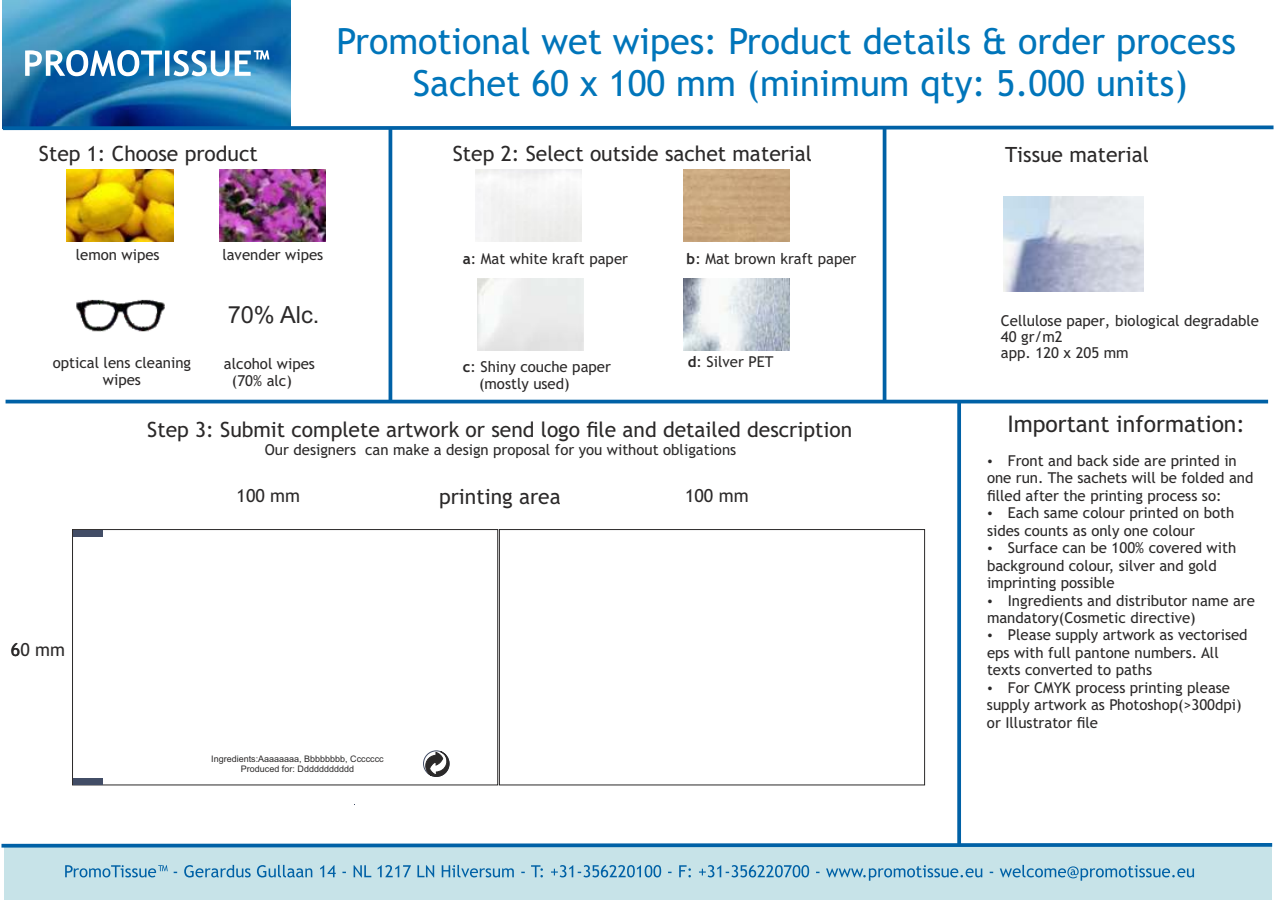
<style>
.page{position:relative;width:1275px;height:901px;background:#fff}
.page>*{position:absolute;margin:0;border:0;box-sizing:border-box;transform-origin:0 0}
.t1{font:36px/42.3px "Trebuchet MS";color:#0075ba}
.t2{font:23.55px "Arial";color:#2b2929}
.t3{font:22.95px "Trebuchet MS";color:#2b2929}
.t4{font:21px "Trebuchet MS";color:#2b2929}
.t5{font:18px "Trebuchet MS";color:#2b2929}
.t6{font:15px/17.4px "Trebuchet MS";color:#2b2929}
.t7{font:9px/10.1px "Arial";color:#2b2929;text-align:center}
.s1{font-weight:700}
</style>
<div class="page">
<div style="left:4px;top:844px;width:1268px;height:55px;background:#c7e3e8"></div>
<hr style="left:883px;top:127px;width:3px;height:274px;background:#0061a6">
<img style="left:3px;top:0;width:287px;height:123px">
<svg style="left:25px;top:50px;width:244px;height:26px"></svg>
<svg style="left:65px;top:864px;width:1129px;height:16px"></svg>
<svg style="left:499px;top:529px;width:426px;height:255px"></svg>
<svg style="left:72px;top:529px;width:426px;height:255px"></svg>
<div style="left:73px;top:777px;width:29px;height:7px;background:#424d66"></div>
<div style="left:73px;top:529px;width:29px;height:7px;background:#424d66"></div>
<div style="left:423px;top:750px;width:26px;height:26px;border:1px solid #424d66;border-radius:50%"></div>
<svg style="left:425px;top:749px;width:24px;height:27px"></svg>
<svg style="left:2px;top:123px;width:1272px;height:9px"></svg>
<svg style="left:1px;top:843px;width:1272px;height:5px;background:#3683b8"></svg>
<svg style="left:6px;top:399px;width:1262px;height:4px;background:#2c7cb5"></svg>
<img style="left:684px;top:278px;width:106px;height:72px">
<img style="left:684px;top:169px;width:106px;height:72px">
<img style="left:67px;top:169px;width:106px;height:72px">
<img style="left:219px;top:169px;width:107px;height:72px">
<img style="left:76px;top:299px;width:89px;height:33px">
<img style="left:1004px;top:196px;width:139px;height:95px">
<hr style="left:389px;top:129px;width:3px;height:271px;background:#0061a6">
<svg style="left:957px;top:402px;width:4px;height:442px;background:#116bab"></svg>
<h3 class="t4" style="left:39px;top:145px;width:220px">Step 1: Choose product</h3>
<h1 class="t1" style="left:413px;top:23px;width:825px;text-indent:-76px">Promotional wet wipes: Product details &amp; order process<br>Sachet 60 x 100 mm (minimum qty: 5.000 units)</h1>
<h3 class="t4" style="left:453px;top:145px;width:361px">Step 2: Select outside sachet material</h3>
<h3 class="t4" style="left:1005px;top:147px;width:146px">Tissue material</h3>
<p class="t6" style="left:76px;top:247px;width:85px">lemon wipes</p>
<p class="t6" style="left:222px;top:247px;width:102px">lavender wipes</p>
<h2 class="t2" style="left:228px;top:306px;width:93px">70% Alc.</h2>
<p class="t6" style="left:53px;top:355px;width:140px;text-align:center">optical lens cleaning wipes</p>
<p class="t6" style="left:232px;top:356px;width:85px;text-indent:-8px">alcohol wipes (70% alc)</p>
<p class="t6" style="left:463px;top:251px;width:167px"><span class="s1">a</span>: Mat white kraft paper</p>
<p class="t6" style="left:687px;top:251px;width:171px"><span class="s1">b</span>: Mat brown kraft paper</p>
<p class="t6" style="left:479px;top:360px;width:133px;line-height:16.2px;text-indent:-16px"><span class="s1">c</span>: Shiny couche paper (mostly used)</p>
<p class="t6" style="left:688px;top:354px;width:87px"><span class="s1">d</span>: Silver PET</p>
<p class="t6" style="left:1001px;top:313px;width:260px">Cellulose paper, biological degradable</p>
<p class="t6" style="left:1001px;top:329px;width:129px;line-height:16px">40 gr/m2<br>app. 120 x 205 mm</p>
<p class="t5" style="left:11px;top:643px;width:56px">60 mm</p>
<h3 class="t4" style="left:147px;top:421px;width:706px">Step 3: Submit complete artwork or send logo file and detailed description</h3>
<h3 class="t3" style="left:1007px;top:415px;width:239px">Important information:</h3>
<p class="t6" style="left:265px;top:442px;width:473px">Our designers can make a design proposal for you without obligations</p>
<p class="t6" style="left:987px;top:453px;width:268px;text-indent:21px">Front and back side are printed in one run. The sachets will be folded and filled after the printing process so:</p>
<p class="t6" style="left:987px;top:505px;width:249px;text-indent:21px">Each same colour printed on both sides counts as only one colour</p>
<p class="t6" style="left:987px;top:540px;width:251px;text-indent:21px">Surface can be 100% covered with background colour, silver and gold imprinting possible</p>
<p class="t6" style="left:987px;top:592px;width:269px;text-indent:21px">Ingredients and distributor name are mandatory(Cosmetic directive)</p>
<p class="t6" style="left:987px;top:627px;width:262px;text-indent:21px">Please supply artwork as vectorised eps with full pantone numbers. All texts converted to paths</p>
<p class="t6" style="left:987px;top:679px;width:256px;text-indent:21px">For CMYK process printing please supply artwork as Photoshop(&gt;300dpi) or Illustrator file</p>
<p class="t5" style="left:237px;top:488px;width:65px">100 mm</p>
<h3 class="t4" style="left:439px;top:488px;width:123px">printing area</h3>
<p class="t5" style="left:685px;top:488px;width:65px">100 mm</p>
<p class="t7" style="left:211px;top:754px;width:174px">Ingredients:Aaaaaaaa, Bbbbbbbb, Ccccccc<br>Produced for: Ddddddddddd</p>
</div>
